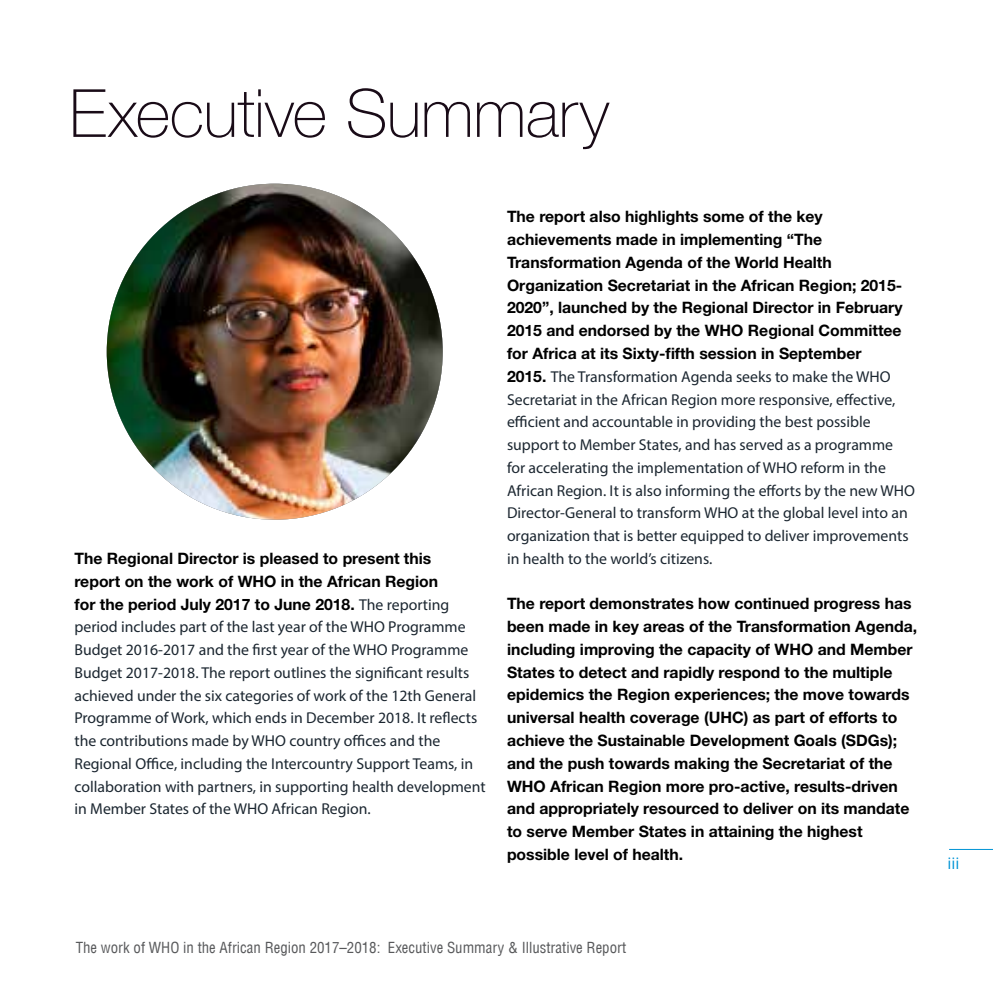
<style>
.page{position:relative;width:993px;height:993px;background:#fff}
.page>*{position:absolute;margin:0;border:0;box-sizing:border-box;transform-origin:0 0}
.t1{font:100 66.5px "Helvetica Neue LT Std";letter-spacing:-.005em;color:#190b17}
.t2{font:700 15.75px/22.8px "Helvetica Neue LT Std";color:#000}
.t3{font:15.75px/22.8px "Myriad Pro";color:#1b2630}
.t4{font:15.75px "Open Sans";color:#0093d5}
.t5{font:condensed 14.88px "Helvetica LT";color:#58595b}
.s1{font-family:"Myriad Pro";font-weight:400;color:#1b2630}
.s2{font-family:"Helvetica Neue LT Std";font-weight:700;color:#000}
</style>
<div class="page">
<hr style="left:948px;top:848px;width:44px;height:1px;background:#0093d5">
<img style="left:107px;top:184px;width:335px;height:335px;border-radius:168px">
<h1 class="t1" style="left:69px;top:75px;width:541px">Executive Summary</h1>
<p class="t2" style="left:74px;top:546px;width:376px">The Regional Director is pleased to present this report on the work of WHO in the African Region for the period July 2017 to June 2018. <span class="s1">The reporting</span></p>
<p class="t3" style="left:74px;top:615px;width:412px">period includes part of the last year of the WHO Programme Budget 2016-2017 and the first year of the WHO Programme Budget 2017-2018. The report outlines the significant results achieved under the six categories of work of the 12th General Programme of Work, which ends in December 2018. It reflects the contributions made by WHO country offices and the Regional Office, including the Intercountry Support Teams, in collaboration with partners, in supporting health development in Member States of the WHO African Region.</p>
<p class="t2" style="left:507px;top:205px;width:397px">The report also highlights some of the key achievements made in implementing “The Transformation Agenda of the World Health Organization Secretariat in the African Region; 2015- 2020”, launched by the Regional Director in February 2015 and endorsed by the WHO Regional Committee for Africa at its Sixty-fifth session in September</p>
<p class="t3" style="left:507px;top:365px;width:409px"><span class="s2">2015.</span> The Transformation Agenda seeks to make the WHO Secretariat in the African Region more responsive, effective, efficient and accountable in providing the best possible support to Member States, and has served as a programme for accelerating the implementation of WHO reform in the African Region. It is also informing the efforts by the new WHO Director-General to transform WHO at the global level into an organization that is better equipped to deliver improvements in health to the world’s citizens.</p>
<p class="t2" style="left:507px;top:592px;width:411px">The report demonstrates how continued progress has been made in key areas of the Transformation Agenda, including improving the capacity of WHO and Member States to detect and rapidly respond to the multiple epidemics the Region experiences; the move towards universal health coverage (UHC) as part of efforts to achieve the Sustainable Development Goals (SDGs); and the push towards making the Secretariat of the WHO African Region more pro-active, results-driven and appropriately resourced to deliver on its mandate to serve Member States in attaining the highest possible level of health.</p>
<p class="t5" style="left:76px;top:938px;width:552px">The work of WHO in the African Region 2017–2018: Executive Summary &amp; Illustrative Report</p>
<p class="t4" style="left:947px;top:852px;width:13px">iii</p>
</div>
